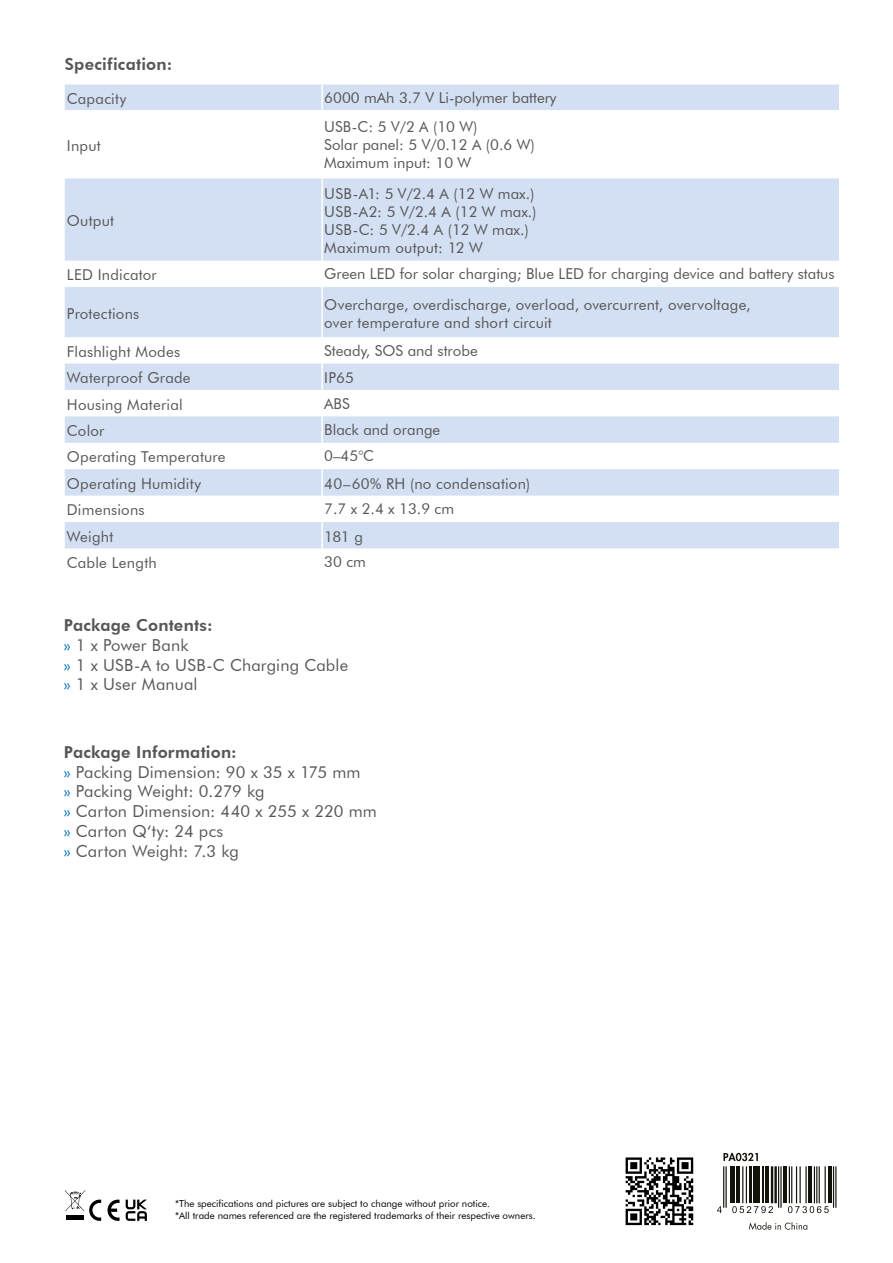
<style>
.page{position:relative;width:893px;height:1263px;background:#fff}
.page>*{position:absolute;margin:0;border:0;box-sizing:border-box;transform-origin:0 0}
.t1{font:16.5px/19.8px "Futura BT";letter-spacing:.01em;color:#575756}
.t2{font:800 16.5px "Futura BT";letter-spacing:.015em;color:#575756}
.t3{font:15px/18px "Futura BT";letter-spacing:.01em;color:#575756}
.t4{font:9.75px/11.7px "Futura BT";color:#000}
.s1{font-weight:800}
.s2{color:#006eb8}
</style>
<div class="page">
<svg style="left:65px;top:1190px;width:36px;height:31px"></svg>
<svg style="left:108px;top:1199px;width:12px;height:22px"></svg>
<svg style="left:126px;top:1199px;width:21px;height:22px"></svg>
<svg style="left:65px;top:85px;width:774px;height:463px;fill:#d3dff3"></svg>
<hr style="left:321px;top:85px;width:2px;height:25px;background:#fff">
<hr style="left:321px;top:110px;width:2px;height:68px;background:#fff">
<hr style="left:321px;top:178px;width:2px;height:83px;background:#fff">
<hr style="left:321px;top:261px;width:2px;height:26px;background:#fff">
<hr style="left:321px;top:287px;width:2px;height:50px;background:#fff">
<hr style="left:321px;top:337px;width:2px;height:27px;background:#fff">
<hr style="left:321px;top:364px;width:2px;height:26px;background:#fff">
<hr style="left:321px;top:390px;width:2px;height:26px;background:#fff">
<hr style="left:321px;top:416px;width:2px;height:27px;background:#fff">
<hr style="left:321px;top:443px;width:2px;height:26px;background:#fff">
<hr style="left:321px;top:469px;width:2px;height:27px;background:#fff">
<hr style="left:321px;top:496px;width:2px;height:26px;background:#fff">
<hr style="left:321px;top:522px;width:2px;height:26px;background:#fff">
<svg style="left:626px;top:1157px;width:67px;height:68px"></svg>
<svg style="left:723px;top:1153px;width:35px;height:8px"></svg>
<svg style="left:749px;top:1222px;width:58px;height:8px"></svg>
<hr style="left:725px;top:1166px;width:2px;height:42px;background:#121309">
<hr style="left:723px;top:1166px;width:1px;height:42px;background:#121309">
<hr style="left:730px;top:1166px;width:3px;height:37px;background:#121309">
<hr style="left:734px;top:1166px;width:1px;height:37px;background:#121309">
<hr style="left:736px;top:1166px;width:4px;height:37px;background:#121309">
<hr style="left:746px;top:1166px;width:1px;height:37px;background:#121309">
<hr style="left:742px;top:1166px;width:1px;height:37px;background:#121309">
<hr style="left:749px;top:1166px;width:3px;height:37px;background:#121309">
<hr style="left:753px;top:1166px;width:3px;height:37px;background:#121309">
<hr style="left:758px;top:1166px;width:2px;height:37px;background:#121309">
<hr style="left:762px;top:1166px;width:2px;height:37px;background:#121309">
<hr style="left:765px;top:1166px;width:3px;height:37px;background:#121309">
<hr style="left:774px;top:1166px;width:3px;height:37px;background:#121309">
<hr style="left:771px;top:1166px;width:2px;height:37px;background:#121309">
<hr style="left:780px;top:1166px;width:2px;height:42px;background:#121309">
<hr style="left:778px;top:1166px;width:1px;height:42px;background:#121309">
<hr style="left:783px;top:1166px;width:3px;height:37px;background:#121309">
<hr style="left:805px;top:1166px;width:2px;height:37px;background:#121309">
<hr style="left:799px;top:1166px;width:2px;height:37px;background:#121309">
<hr style="left:796px;top:1166px;width:1px;height:37px;background:#121309">
<hr style="left:791px;top:1166px;width:1px;height:37px;background:#121309">
<hr style="left:789px;top:1166px;width:1px;height:37px;background:#121309">
<hr style="left:808px;top:1166px;width:3px;height:37px;background:#121309">
<hr style="left:825px;top:1166px;width:1px;height:37px;background:#121309">
<hr style="left:819px;top:1166px;width:1px;height:37px;background:#121309">
<hr style="left:816px;top:1166px;width:1px;height:37px;background:#121309">
<hr style="left:814px;top:1166px;width:1px;height:37px;background:#121309">
<hr style="left:828px;top:1166px;width:4px;height:37px;background:#121309">
<hr style="left:835px;top:1166px;width:1px;height:42px;background:#121309">
<hr style="left:833px;top:1166px;width:1px;height:42px;background:#121309">
<svg style="left:717px;top:1206px;width:5px;height:7px"></svg>
<svg style="left:732px;top:1206px;width:41px;height:7px"></svg>
<svg style="left:788px;top:1206px;width:41px;height:7px"></svg>
<p class="t2" style="left:65px;top:54px;width:109px">Specification:</p>
<p class="t3" style="left:67px;top:89px;width:61px">Capacity</p>
<p class="t3" style="left:324px;top:88px;width:234px">6000 mAh 3.7 V Li-polymer battery</p>
<p class="t3" style="left:67px;top:136px;width:35px">Input</p>
<p class="t3" style="left:324px;top:117px;width:212px">USB-C: 5 V/2 A (10 W)<br>Solar panel: 5 V/0.12 A (0.6 W)<br>Maximum input: 10 W</p>
<p class="t3" style="left:67px;top:211px;width:49px">Output</p>
<p class="t3" style="left:324px;top:184px;width:214px">USB-A1: 5 V/2.4 A (12 W max.)<br>USB-A2: 5 V/2.4 A (12 W max.)<br>USB-C: 5 V/2.4 A (12 W max.)<br>Maximum output: 12 W</p>
<p class="t3" style="left:67px;top:266px;width:92px">LED Indicator</p>
<p class="t3" style="left:324px;top:265px;width:512px">Green LED for solar charging; Blue LED for charging device and battery status</p>
<p class="t3" style="left:67px;top:304px;width:74px">Protections</p>
<p class="t3" style="left:324px;top:295px;width:428px">Overcharge, overdischarge, overload, overcurrent, overvoltage, over temperature and short circuit</p>
<p class="t3" style="left:67px;top:342px;width:115px">Flashlight Modes</p>
<p class="t3" style="left:324px;top:341px;width:155px">Steady, SOS and strobe</p>
<p class="t3" style="left:67px;top:369px;width:125px">Waterproof Grade</p>
<p class="t3" style="left:324px;top:369px;width:31px">IP65</p>
<p class="t3" style="left:67px;top:395px;width:117px">Housing Material</p>
<p class="t3" style="left:324px;top:394px;width:27px">ABS</p>
<p class="t3" style="left:67px;top:422px;width:39px">Color</p>
<p class="t3" style="left:324px;top:420px;width:118px">Black and orange</p>
<p class="t3" style="left:67px;top:448px;width:160px">Operating Temperature</p>
<p class="t3" style="left:324px;top:447px;width:51px">0–45°C</p>
<p class="t3" style="left:67px;top:474px;width:136px">Operating Humidity</p>
<p class="t3" style="left:324px;top:474px;width:207px">40–60% RH (no condensation)</p>
<p class="t3" style="left:67px;top:501px;width:79px">Dimensions</p>
<p class="t3" style="left:324px;top:500px;width:131px">7.7 x 2.4 x 13.9 cm</p>
<p class="t3" style="left:67px;top:527px;width:48px">Weight</p>
<p class="t3" style="left:324px;top:527px;width:40px">181 g</p>
<p class="t3" style="left:67px;top:554px;width:92px">Cable Length</p>
<p class="t3" style="left:324px;top:552px;width:43px">30 cm</p>
<p class="t1" style="left:64px;top:615px;width:286px"><span class="s1">Package Contents:<br></span><span class="s2">»</span> 1 x Power Bank<br><span class="s2">»</span> 1 x USB-A to USB-C Charging Cable <span class="s2">»</span> 1 x User Manual</p>
<p class="t1" style="left:64px;top:742px;width:315px"><span class="s1">Package Information:<br></span><span class="s2">»</span> Packing Dimension: 90 x 35 x 175 mm<br><span class="s2">»</span> Packing Weight: 0.279 kg<br><span class="s2">»</span> Carton Dimension: 440 x 255 x 220 mm <span class="s2">»</span> Carton Q‘ty: 24 pcs<br><span class="s2">»</span> Carton Weight: 7.3 kg</p>
<p class="t4" style="left:175px;top:1198px;width:362px">*The specifications and pictures are subject to change without prior notice.<br>*All trade names referenced are the registered trademarks of their respective owners.</p>
</div>
